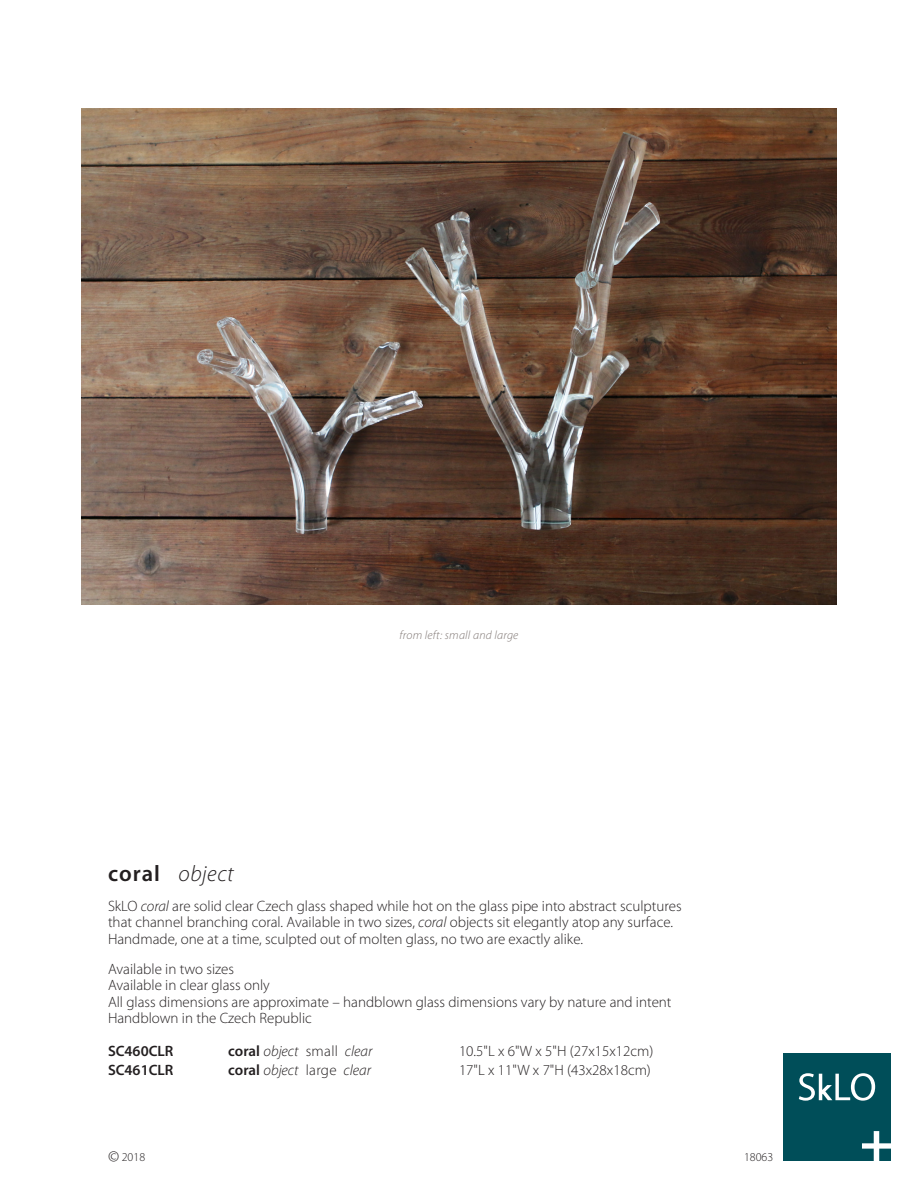
<style>
.page{position:relative;width:918px;height:1188px;background:#fff}
.page>*{position:absolute;margin:0;border:0;box-sizing:border-box;transform-origin:0 0}
.t1{font:italic 300 22.5px "Myriad Pro";letter-spacing:.025em;color:#231f20}
.Description{font:300 15px/16.5px "Myriad Pro";color:#231f20}
.t2{font:italic 300 15px "Myriad Pro";color:#231f20}
.t3{font:600 15px "Myriad Pro";color:#231f20}
.t4{font:italic 300 12px "Myriad Pro";letter-spacing:.02em;color:#7f7673}
.t5{font:300 12px "Myriad Pro";color:#231f20}
.s1{font-weight:600;font-style:normal}
.s2{font-style:italic}
.s3{font-style:normal}
.s4{font-size:16.5px}
</style>
<div class="page">
<svg style="left:783px;top:1053px;width:108px;height:108px;background:#155c66"></svg>
<img style="left:81px;top:108px;width:756px;height:497px">
<p class="t4" style="left:400px;top:628px;width:120px">from left: small and large</p>
<p class="t1" style="left:108px;top:860px;width:127px"><span class="s1">coral</span> object</p>
<p class="Description" style="left:108px;top:897px;width:575px">SkLO <span class="s2">coral</span> are solid clear Czech glass shaped while hot on the glass pipe into abstract sculptures that channel branching coral. Available in two sizes, <span class="s2">coral</span> objects sit elegantly atop any surface.<br>Handmade, one at a time, sculpted out of molten glass, no two are exactly alike.</p>
<p class="Description" style="left:108px;top:960px;width:565px">Available in two sizes<br>Available in clear glass only<br>All glass dimensions are approximate – handblown glass dimensions vary by nature and intent Handblown in the Czech Republic</p>
<p class="t3" style="left:108px;top:1041px;width:67px">SC460CLR</p>
<p class="t2" style="left:228px;top:1042px;width:146px"><span class="s1">coral</span> object <span class="s3">small</span> clear</p>
<p class="Description" style="left:459px;top:1042px;width:196px">10.5"L x 6"W x 5"H (27x15x12cm)</p>
<p class="t3" style="left:108px;top:1060px;width:67px">SC461CLR</p>
<p class="t2" style="left:228px;top:1061px;width:144px"><span class="s1">coral</span> object <span class="s3">large</span> clear</p>
<p class="Description" style="left:459px;top:1061px;width:193px">17"L x 11"W x 7"H (43x28x18cm)</p>
<p class="t5" style="left:108px;top:1150px;width:39px"><span class="s4">©</span> 2018</p>
<p class="t5" style="left:744px;top:1150px;width:31px">18063</p>
</div>
